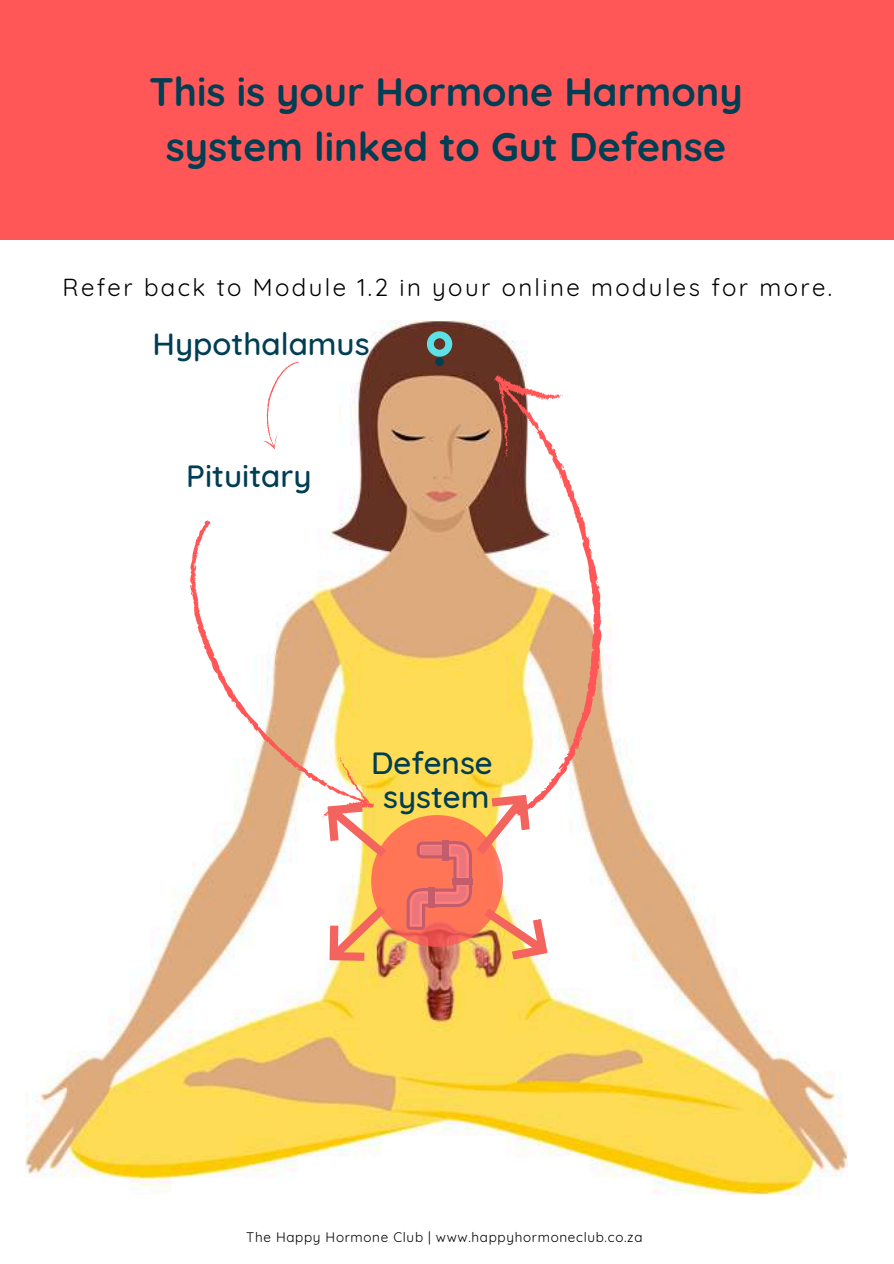
<style>
.page{position:relative;width:894px;height:1264px;background:#fff}
.page>*{position:absolute;margin:0;border:0;box-sizing:border-box;transform-origin:0 0}
.t1{font:700 39.6px/55.2px "Quicksand";color:#003e53;text-align:center}
.t2{font:500 31.35px/34.2px "Quicksand";color:#003e53;text-align:center}
.t3{font:24px "Quicksand";letter-spacing:.1em;color:#000}
.t4{font:13.5px "Quicksand";letter-spacing:.05em;color:#000}
</style>
<div class="page">
<img style="left:26px;top:320px;width:821px;height:874px">
<svg style="left:427px;top:331px;width:25px;height:26px"></svg>
<div style="left:435px;top:357px;width:9px;height:9px;background:#003e53;border-radius:50%"></div>
<svg style="left:249px;top:356px;width:63px;height:93px"></svg>
<svg style="left:162px;top:500px;width:213px;height:343px"></svg>
<svg style="left:443px;top:374px;width:189px;height:449px"></svg>
<svg style="left:311px;top:779px;width:250px;height:198px"></svg>
<div style="left:0;top:0;width:893px;height:239px;background:#ff5757"></div>
<p class="t1" style="left:149px;top:63px;width:595px">This is your Hormone Harmony system linked to Gut Defense</p>
<p class="t3" style="left:62px;top:272px;width:771px">Refer back to Module 1.2 in your online modules for more.</p>
<p class="t2" style="left:152px;top:326px;width:218px">Hypothalamus</p>
<p class="t2" style="left:186px;top:458px;width:127px">Pituitary</p>
<p class="t2" style="left:371px;top:744px;width:123px">Defense system</p>
<p class="t4" style="left:246px;top:1228px;width:397px">The Happy Hormone Club | www.happyhormoneclub.co.za</p>
</div>
